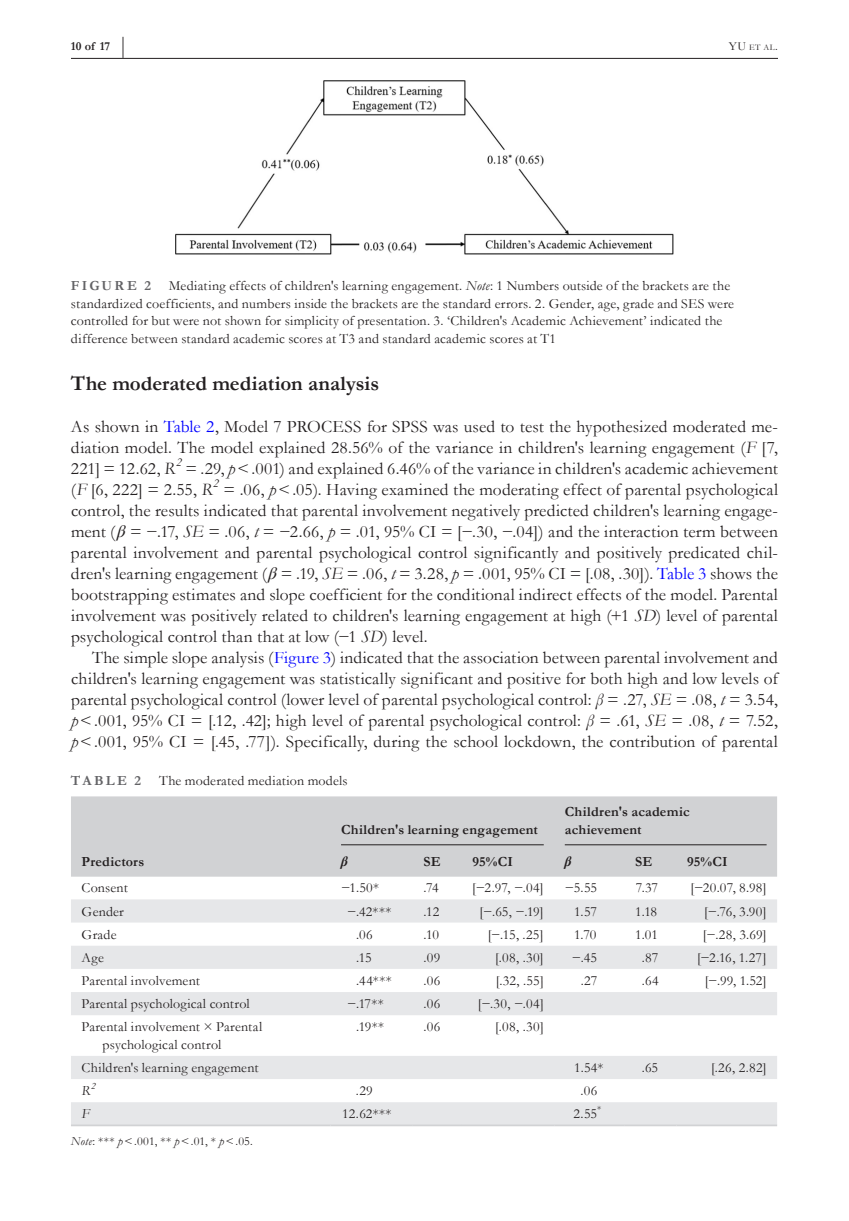
<style>
.page{position:relative;width:849px;height:1221px;background:#fff}
.page>*{position:absolute;margin:0;border:0;box-sizing:border-box;transform-origin:0 0}
.t1{font:700 21px "Garamond";color:#231f20}
.t2{font:17.5px/21px "Garamond";letter-spacing:.01em;color:#231f20;text-align:justify}
.t3{font:14px/17.5px "Garamond";letter-spacing:.015em;color:#231f20}
.t4{font:700 14px/17.5px "Garamond";letter-spacing:.015em;color:#231f20}
.t5{font:700 14px "Garamond";letter-spacing:.16em;color:#636366}
.t6{font:italic 700 14px "STIX";color:#231f20}
.t7{font:italic 14px "Garamond";color:#231f20}
.t8{font:12.25px "Garamond";letter-spacing:.01em;color:#231f20}
.t9{font:700 12.25px "Garamond";color:#231f20}
.t10{font:italic 12.25px "Garamond";color:#231f20}
.t11{font:italic 9.8px "Garamond";color:#231f20}
.t12{font:9.8px "Garamond";color:#231f20}
.t13{font:8.58px "Garamond";color:#231f20}
.s1{font-size:23.62px}
.s2{font-size:12.25px}
.s3{font-style:italic}
.s4{color:#00f}
.s5{font-family:"STIX";font-style:italic}
</style>
<div class="page">
<hr style="left:71px;top:58px;width:706px;height:1px;background:#231f20">
<img style="left:176px;top:81px;width:496px;height:174px">
<div style="left:71px;top:796px;width:705px;height:80px;background:#d1d2d4"></div>
<svg style="left:71px;top:899px;width:705px;height:225px;fill:#ebecee"></svg>
<hr style="left:71px;top:1124px;width:259px;height:2px;background:#d1d2d4">
<hr style="left:330px;top:1124px;width:83px;height:2px;background:#d1d2d4">
<hr style="left:413px;top:1124px;width:49px;height:2px;background:#d1d2d4">
<hr style="left:462px;top:1124px;width:92px;height:2px;background:#d1d2d4">
<hr style="left:554px;top:1124px;width:70px;height:2px;background:#d1d2d4">
<hr style="left:624px;top:1124px;width:52px;height:2px;background:#d1d2d4">
<hr style="left:676px;top:1124px;width:100px;height:2px;background:#d1d2d4">
<hr style="left:341px;top:844px;width:202px;height:1px;background:#231f20">
<hr style="left:564px;top:844px;width:202px;height:1px;background:#231f20">
<p class="t9" style="left:71px;top:38px;width:56px">10 of 17 <span class="s1">|</span></p>
<p class="t13" style="left:728px;top:42px;width:51px"><span class="s2">YU</span> et al<span class="s2">.</span></p>
<p class="t3" style="left:71px;top:277px;width:664px;text-indent:98px">Mediating effects of children's learning engagement. <span class="s3">Note</span>: 1 Numbers outside of the brackets are the standardized coefficients, and numbers inside the brackets are the standard errors. 2. Gender, age, grade and SES were controlled for but were not shown for simplicity of presentation. 3. ‘Children's Academic Achievement’ indicated the difference between standard academic scores at T3 and standard academic scores at T1</p>
<p class="t5" style="left:71px;top:276px;width:81px">FIGURE 2</p>
<p class="t1" style="left:71px;top:369px;width:310px">The moderated mediation analysis</p>
<p class="t2" style="left:71px;top:415px;width:708px">As shown in <span class="s4">Table 2</span>, Model 7 PROCESS for SPSS was used to test the hypothesized moderated me&shy;diation model. The model explained 28.56% of the variance in children's learning engagement (<span class="s3">F</span> [7, 221] = 12.62, <span class="s3">R</span></p>
<p class="t10" style="left:176px;top:454px;width:7px">2</p>
<p class="t2" style="left:71px;top:457px;width:708px;text-indent:114px">= .29, <span class="s3">p</span>&lt;.001) and explained 6.46% of the variance in children's academic achievement (<span class="s3">F</span> [6, 222] = 2.55, <span class="s3">R</span></p>
<p class="t10" style="left:213px;top:475px;width:7px">2</p>
<p class="t2" style="left:71px;top:478px;width:708px;text-indent:152px">= .06, <span class="s3">p</span>&lt;.05). Having examined the moderating effect of parental psychological control, the results indicated that parental involvement negatively predicted children's learning engage&shy;ment (<span class="s5">β</span> = −.17, <span class="s3">SE</span> = .06, <span class="s3">t</span> = −2.66, <span class="s3">p</span> = .01, 95% CI = [−.30, −.04]) and the interaction term between parental involvement and parental psychological control significantly and positively predicated chil&shy;dren's learning engagement (<span class="s5">β</span> = .19, <span class="s3">SE</span> = .06, <span class="s3">t</span> = 3.28, <span class="s3">p</span> = .001, 95% CI = [.08, .30]). <span class="s4">Table 3</span> shows the bootstrapping estimates and slope coefficient for the conditional indirect effects of the model. Parental involvement was positively related to children's learning engagement at high (+1 <span class="s3">SD</span>) level of parental psychological control than that at low (−1 <span class="s3">SD</span>) level.</p>
<p class="t2" style="left:71px;top:646px;width:708px;text-indent:21px">The simple slope analysis (<span class="s4">Figure 3</span>) indicated that the association between parental involvement and children's learning engagement was statistically significant and positive for both high and low levels of parental psychological control (lower level of parental psychological control: <span class="s3">β</span> = .27, <span class="s3">SE</span> = .08, <span class="s3">t</span> = 3.54, <span class="s3">p</span>&lt;.001, 95% CI = [.12, .42]; high level of parental psychological control: <span class="s3">β</span> = .61, <span class="s3">SE</span> = .08, <span class="s3">t</span> = 7.52, <span class="s3">p</span>&lt;.001, 95% CI = [.45, .77]). Specifically, during the school lockdown, the contribution of parental</p>
<p class="t5" style="left:71px;top:771px;width:72px">TABLE 2</p>
<p class="t3" style="left:159px;top:771px;width:190px">The moderated mediation models</p>
<p class="t4" style="left:341px;top:820px;width:198px">Children's learning engagement</p>
<p class="t4" style="left:564px;top:803px;width:126px">Children's academic achievement</p>
<p class="t4" style="left:81px;top:852px;width:64px">Predictors</p>
<p class="t6" style="left:341px;top:851px;width:8px">β</p>
<p class="t4" style="left:423px;top:852px;width:19px">SE</p>
<p class="t4" style="left:472px;top:852px;width:42px">95%CI</p>
<p class="t6" style="left:564px;top:851px;width:8px">β</p>
<p class="t4" style="left:635px;top:852px;width:19px">SE</p>
<p class="t4" style="left:686px;top:852px;width:42px">95%CI</p>
<p class="t3" style="left:81px;top:878px;width:48px">Consent</p>
<p class="t3" style="left:341px;top:878px;width:40px">−1.50*</p>
<p class="t3" style="left:423px;top:878px;width:17px">.74</p>
<p class="t3" style="left:472px;top:878px;width:73px">[−2.97, −.04]</p>
<p class="t3" style="left:564px;top:878px;width:34px">−5.55</p>
<p class="t3" style="left:635px;top:878px;width:24px">7.37</p>
<p class="t3" style="left:690px;top:878px;width:78px">[−20.07, 8.98]</p>
<p class="t3" style="left:81px;top:902px;width:44px">Gender</p>
<p class="t3" style="left:347px;top:902px;width:46px">−.42***</p>
<p class="t3" style="left:423px;top:902px;width:17px">.12</p>
<p class="t3" style="left:479px;top:902px;width:66px">[−.65, −.19]</p>
<p class="t3" style="left:574px;top:902px;width:24px">1.57</p>
<p class="t3" style="left:635px;top:902px;width:23px">1.18</p>
<p class="t3" style="left:704px;top:902px;width:64px">[−.76, 3.90]</p>
<p class="t3" style="left:81px;top:925px;width:36px">Grade</p>
<p class="t3" style="left:356px;top:925px;width:18px">.06</p>
<p class="t3" style="left:423px;top:925px;width:17px">.10</p>
<p class="t3" style="left:487px;top:925px;width:57px">[−.15, .25]</p>
<p class="t3" style="left:574px;top:925px;width:24px">1.70</p>
<p class="t3" style="left:635px;top:925px;width:24px">1.01</p>
<p class="t3" style="left:702px;top:925px;width:65px">[−.28, 3.69]</p>
<p class="t3" style="left:81px;top:948px;width:24px">Age</p>
<p class="t3" style="left:356px;top:948px;width:17px">.15</p>
<p class="t3" style="left:423px;top:948px;width:18px">.09</p>
<p class="t3" style="left:495px;top:948px;width:50px">[.08, .30]</p>
<p class="t3" style="left:571px;top:948px;width:27px">−.45</p>
<p class="t3" style="left:641px;top:948px;width:18px">.87</p>
<p class="t3" style="left:696px;top:948px;width:71px">[−2.16, 1.27]</p>
<p class="t3" style="left:81px;top:971px;width:120px">Parental involvement</p>
<p class="t3" style="left:356px;top:971px;width:37px">.44***</p>
<p class="t3" style="left:423px;top:971px;width:18px">.06</p>
<p class="t3" style="left:495px;top:971px;width:50px">[.32, .55]</p>
<p class="t3" style="left:580px;top:971px;width:18px">.27</p>
<p class="t3" style="left:641px;top:971px;width:18px">.64</p>
<p class="t3" style="left:704px;top:971px;width:63px">[−.99, 1.52]</p>
<p class="t3" style="left:81px;top:994px;width:170px">Parental psychological control</p>
<p class="t3" style="left:347px;top:994px;width:38px">−.17**</p>
<p class="t3" style="left:423px;top:994px;width:18px">.06</p>
<p class="t3" style="left:477px;top:994px;width:67px">[−.30, −.04]</p>
<p class="t3" style="left:102px;top:1017px;width:161px;text-indent:-21px">Parental involvement × Parental psychological control</p>
<p class="t3" style="left:356px;top:1017px;width:30px">.19**</p>
<p class="t3" style="left:423px;top:1017px;width:18px">.06</p>
<p class="t3" style="left:495px;top:1017px;width:50px">[.08, .30]</p>
<p class="t3" style="left:81px;top:1058px;width:178px">Children's learning engagement</p>
<p class="t3" style="left:574px;top:1058px;width:31px">1.54*</p>
<p class="t3" style="left:641px;top:1058px;width:18px">.65</p>
<p class="t3" style="left:710px;top:1058px;width:57px">[.26, 2.82]</p>
<p class="t7" style="left:81px;top:1081px;width:10px">R</p>
<p class="t11" style="left:91px;top:1079px;width:6px">2</p>
<p class="t3" style="left:356px;top:1081px;width:18px">.29</p>
<p class="t3" style="left:580px;top:1081px;width:18px">.06</p>
<p class="t12" style="left:597px;top:1102px;width:6px">*</p>
<p class="t7" style="left:81px;top:1104px;width:10px">F</p>
<p class="t3" style="left:342px;top:1104px;width:51px">12.62***</p>
<p class="t3" style="left:573px;top:1104px;width:25px">2.55</p>
<p class="t8" style="left:71px;top:1132px;width:183px"><span class="s3">Note</span>: *** <span class="s3">p</span>&lt;.001, ** <span class="s3">p</span>&lt;.01, * <span class="s3">p</span>&lt;.05.</p>
</div>
